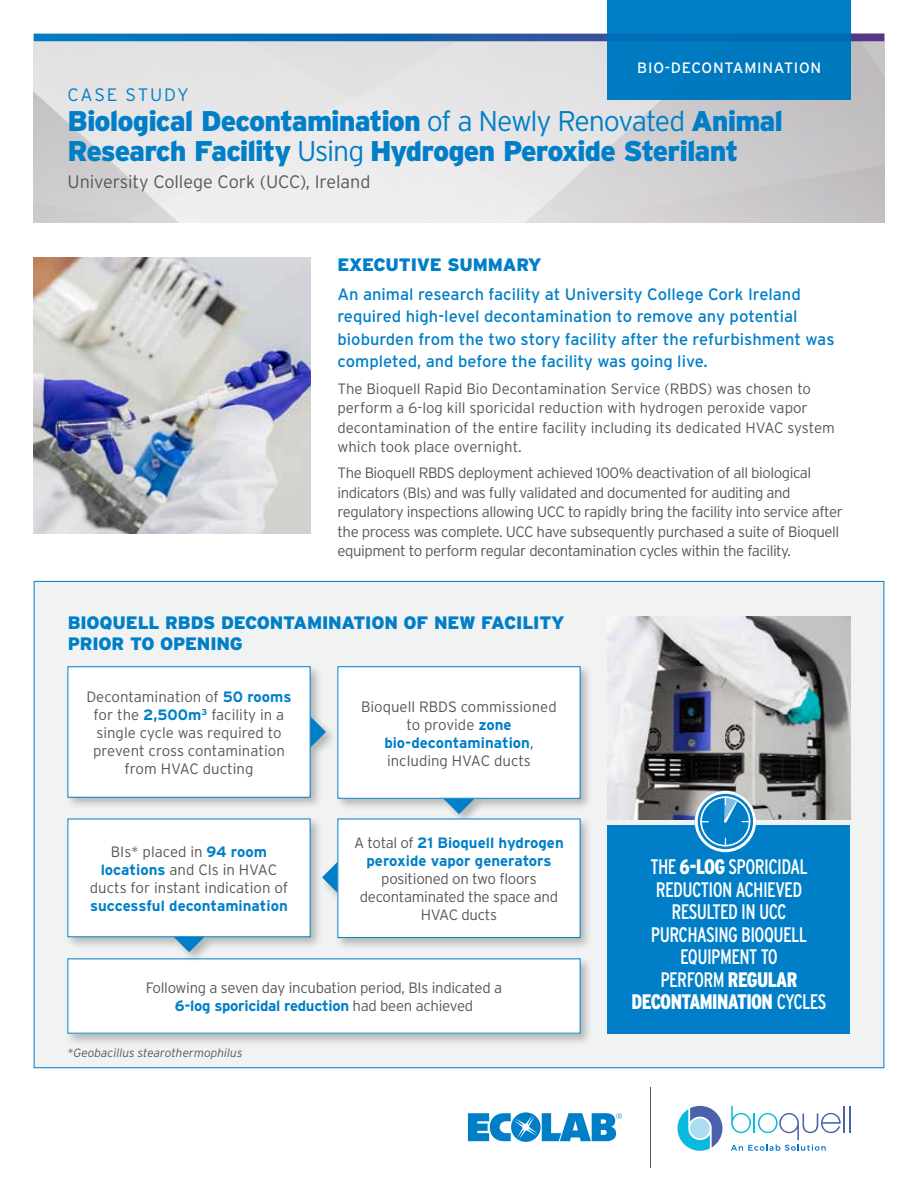
<style>
.page{position:relative;width:918px;height:1188px;background:#fff}
.page>*{position:absolute;margin:0;border:0;box-sizing:border-box;transform-origin:0 0}
.t1{font:900 28.5px/30px "Interstate";letter-spacing:-.035em;color:#007fc8}
.t2{font:21px/22.5px "Interstate Condensed";letter-spacing:-.03em;color:#fff;text-align:center;scale:.93 1}
.t3{font:900 18px/21px "Interstate";letter-spacing:-.01em;color:#007fc8}
.t4{font:300 18px "Interstate";letter-spacing:-.005em;color:#575756}
.t5{font:300 18px "Interstate";letter-spacing:.095em;color:#007fc8}
.t6{font:16.5px/22.5px "Interstate";color:#007fc8}
.t7{font:300 15px/19.5px "Interstate";letter-spacing:-.02em;color:#575756;text-align:center}
.t8{font:300 15px/18px "Interstate";color:#575756;text-align:center}
.t9{font:700 15px/18px "Interstate";color:#007fc8;text-align:center}
.t10{font:15px "Interstate";letter-spacing:.05em;color:#fff}
.t11{font:italic 300 12px "Interstate";color:#575756}
.s1{font-weight:300}
.s2{font-weight:700;color:#007fc8}
.s3{font-weight:300;color:#575756}
.s4{font-weight:900}
</style>
<div class="page">
<div style="left:34px;top:41px;width:734px;height:62px;background:#e3e2e4"></div>
<svg style="left:34px;top:103px;width:850px;height:119px;background:#dddbdd"></svg>
<svg style="left:34px;top:34px;width:850px;height:7px;background:#1165ae"></svg>
<div style="left:608px;top:0;width:243px;height:100px;background:#007fc8"></div>
<svg style="left:468px;top:1112px;width:154px;height:30px"></svg>
<hr style="left:650px;top:1087px;width:1px;height:80px;background:#54565a">
<hr style="left:843px;top:1106px;width:2px;height:27px;background:#4a62ab">
<svg style="left:849px;top:1106px;width:1px;height:27px"></svg>
<svg style="left:678px;top:1106px;width:44px;height:45px"></svg>
<div style="left:690px;top:1118px;width:20px;height:20px;background:#abdcef;border-radius:50%"></div>
<svg style="left:731px;top:1106px;width:110px;height:45px"></svg>
<div style="left:34px;top:581px;width:850px;height:487px;background:#f1f3f3"></div>
<img style="left:608px;top:616px;width:242px;height:203px">
<div style="left:608px;top:826px;width:242px;height:208px;background:#007fc8"></div>
<div style="left:65px;top:956px;width:528px;height:90px;background:#000;opacity:.25"></div>
<div style="left:68px;top:959px;width:512px;height:74px;background:#fff"></div>
<div style="left:65px;top:663px;width:272px;height:147px;background:#000;opacity:.25"></div>
<div style="left:68px;top:667px;width:242px;height:130px;background:#fff"></div>
<div style="left:68px;top:666px;width:242px;height:132px;border:1px solid #007fc8"></div>
<svg style="left:310px;top:717px;width:16px;height:30px"></svg>
<div style="left:335px;top:664px;width:258px;height:162px;background:#000;opacity:.25"></div>
<div style="left:338px;top:667px;width:242px;height:131px;background:#fff"></div>
<div style="left:338px;top:666px;width:242px;height:133px;border:1px solid #007fc8"></div>
<svg style="left:444px;top:799px;width:30px;height:15px"></svg>
<div style="left:320px;top:816px;width:273px;height:134px;background:#000;opacity:.25"></div>
<div style="left:338px;top:819px;width:242px;height:119px;background:#fff"></div>
<div style="left:338px;top:819px;width:242px;height:119px;border:1px solid #007fc8"></div>
<svg style="left:323px;top:862px;width:15px;height:31px"></svg>
<div style="left:65px;top:816px;width:258px;height:148px;background:#000;opacity:.25"></div>
<div style="left:68px;top:819px;width:242px;height:118px;background:#fff"></div>
<svg style="left:174px;top:937px;width:31px;height:15px"></svg>
<svg style="left:695px;top:791px;width:61px;height:61px"></svg>
<img style="left:34px;top:257px;width:276px;height:277px">
<p class="t10" style="left:637px;top:59px;width:185px">BIO-DECONTAMINATION</p>
<p class="t5" style="left:68px;top:84px;width:123px">CASE STUDY</p>
<h1 class="t1" style="left:68px;top:105px;width:717px">Biological Decontamination <span class="s1">of a Newly Renovated</span> Animal<br>Research Facility <span class="s1">Using</span> Hydrogen Peroxide Sterilant</h1>
<p class="t4" style="left:68px;top:171px;width:304px">University College Cork (UCC), Ireland</p>
<p class="t3" style="left:338px;top:254px;width:206px">EXECUTIVE SUMMARY</p>
<p class="t6" style="left:338px;top:283px;width:499px">An animal research facility at University College Cork Ireland required high-level decontamination to remove any potential bioburden from the two story facility after the refurbishment was completed, and before the facility was going live.</p>
<p class="t8" style="left:338px;top:378px;width:499px;line-height:19.5px;text-align:left">The Bioquell Rapid Bio Decontamination Service (RBDS) was chosen to perform a 6-log kill sporicidal reduction with hydrogen peroxide vapor decontamination of the entire facility including its dedicated HVAC system which took place overnight.</p>
<p class="t7" style="left:338px;top:463px;width:507px;text-align:left">The Bioquell RBDS deployment achieved 100% deactivation of all biological indicators (BIs) and was fully validated and documented for auditing and regulatory inspections allowing UCC to rapidly bring the facility into service after the process was complete. UCC have subsequently purchased a suite of Bioquell equipment to perform regular decontamination cycles within the facility.</p>
<p class="t3" style="left:68px;top:612px;width:498px">BIOQUELL RBDS DECONTAMINATION OF NEW FACILITY<br>PRIOR TO OPENING</p>
<p class="t8" style="left:86px;top:688px;width:207px">Decontamination of <span class="s2">50 rooms </span>for the <span class="s2">2,500m</span><sup>3</sup> facility in a single cycle was required to prevent cross contamination from HVAC ducting</p>
<p class="t8" style="left:361px;top:697px;width:197px">Bioquell RBDS commissioned to provide <span class="s2">zone bio-decontamination</span>, including HVAC ducts</p>
<p class="t8" style="left:90px;top:842px;width:200px">BIs* placed in <span class="s2">94 room locations</span> and CIs in HVAC ducts for instant indication of</p>
<p class="t9" style="left:90px;top:897px;width:199px">successful decontamination</p>
<p class="t9" style="left:354px;top:834px;width:211px"><span class="s3">A total of</span> 21 Bioquell hydrogen peroxide vapor generators</p>
<p class="t7" style="left:360px;top:870px;width:200px;line-height:18px">positioned on two floors decontaminated the space and<br>HVAC ducts</p>
<p class="t7" style="left:146px;top:979px;width:358px;line-height:18px">Following a seven day incubation period, BIs indicated a<br><span class="s2">6-log sporicidal reduction</span> had been achieved</p>
<p class="t11" style="left:68px;top:1046px;width:177px">*Geobacillus stearothermophilus</p>
<h2 class="t2" style="left:632px;top:855px;width:211px">THE <span class="s4">6-LOG</span> SPORICIDAL<br>REDUCTION ACHIEVED<br>RESULTED IN UCC<br>PURCHASING BIOQUELL<br>EQUIPMENT TO<br>PERFORM <span class="s4">REGULAR<br>DECONTAMINATION</span> CYCLES</h2>
</div>
